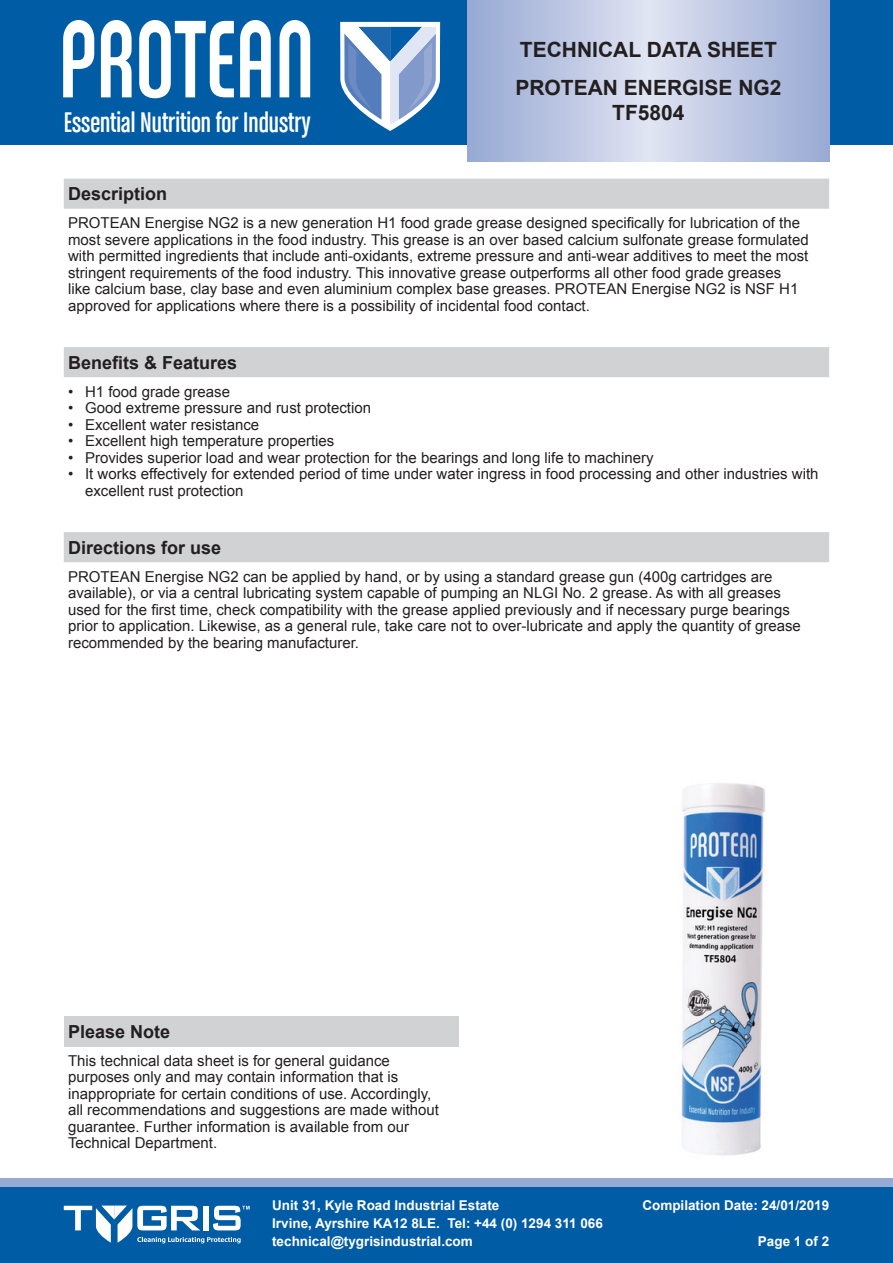
<style>
.page{position:relative;width:893px;height:1263px;background:#fff}
.page>*{position:absolute;margin:0;border:0;box-sizing:border-box;transform-origin:0 0}
.t1{font:30px "Chalet Comprime Cologne Sixty";color:#fff}
.t2{font:700 21px/38px "Arial";color:#231f20}
.t3{font:700 18px "Arial";color:#231f20}
.t4{font:15px/16.5px "Arial";color:#231f20}
.t5{font:700 13.5px/18px "Arial";color:#fff}
</style>
<div class="page">
<img style="left:681px;top:783px;width:85px;height:373px">
<div style="left:0;top:0;width:893px;height:145px;background:#015ca6"></div>
<div style="left:0;top:1186px;width:893px;height:77px;background:#015ca6"></div>
<div style="left:0;top:1178px;width:893px;height:8px;background:#97aad4"></div>
<svg style="left:468px;top:0;width:361px;height:162px"></svg>
<svg style="left:63px;top:20px;width:248px;height:79px"></svg>
<svg style="left:340px;top:22px;width:100px;height:109px"></svg>
<svg style="left:64px;top:1205px;width:186px;height:38px"></svg>
<svg style="left:64px;top:179px;width:765px;height:383px"></svg>
<div style="left:64px;top:1016px;width:394px;height:30px;background:#d1d2d4"></div>
<h1 class="t1" style="left:64px;top:105px;width:248px">Essential Nutrition for Industry</h1>
<h2 class="t2" style="left:515px;top:31px;width:268px">TECHNICAL DATA SHEET<br>PROTEAN ENERGISE NG2</h2>
<h2 class="t2" style="left:612px;top:94px;width:74px">TF5804</h2>
<p class="t3" style="left:68px;top:182px;width:101px">Description</p>
<p class="t4" style="left:68px;top:215px;width:742px">PROTEAN Energise NG2 is a new generation H1 food grade grease designed specifically for lubrication of the most severe applications in the food industry. This grease is an over based calcium sulfonate grease formulated with permitted ingredients that include anti-oxidants, extreme pressure and anti-wear additives to meet the most stringent requirements of the food industry. This innovative grease outperforms all other food grade greases<br>like calcium base, clay base and even aluminium complex base greases. PROTEAN Energise NG2 is NSF H1 approved for applications where there is a possibility of incidental food contact.</p>
<p class="t3" style="left:68px;top:350px;width:171px">Benefits &amp; Features</p>
<p class="t4" style="left:68px;top:383px;width:164px">• H1 food grade grease</p>
<p class="t4" style="left:68px;top:400px;width:304px">• Good extreme pressure and rust protection</p>
<p class="t4" style="left:68px;top:416px;width:193px">• Excellent water resistance</p>
<p class="t4" style="left:68px;top:433px;width:268px">• Excellent high temperature properties</p>
<p class="t4" style="left:68px;top:449px;width:587px">• Provides superior load and wear protection for the bearings and long life to machinery</p>
<p class="t4" style="left:85px;top:466px;width:735px;text-indent:-17px">• It works effectively for extended period of time under water ingress in food processing and other industries with excellent rust protection</p>
<p class="t3" style="left:68px;top:535px;width:155px">Directions for use</p>
<p class="t4" style="left:68px;top:568px;width:734px">PROTEAN Energise NG2 can be applied by hand, or by using a standard grease gun (400g cartridges are available), or via a central lubricating system capable of pumping an NLGI No. 2 grease. As with all greases used for the first time, check compatibility with the grease applied previously and if necessary purge bearings prior to application. Likewise, as a general rule, take care not to over-lubricate and apply the quantity of grease recommended by the bearing manufacturer.</p>
<p class="t3" style="left:68px;top:1020px;width:104px">Please Note</p>
<p class="t4" style="left:68px;top:1052px;width:372px">This technical data sheet is for general guidance purposes only and may contain information that is inappropriate for certain conditions of use. Accordingly, all recommendations and suggestions are made without guarantee. Further information is available from our Technical Department.</p>
<p class="t5" style="left:272px;top:1197px;width:332px">Unit 31, Kyle Road Industrial Estate<br>Irvine, Ayrshire KA12 8LE. Tel: +44 (0) 1294 311 066 technical@tygrisindustrial.com</p>
<p class="t5" style="left:642px;top:1197px;width:188px">Compilation Date: 24/01/2019</p>
<p class="t5" style="left:758px;top:1233px;width:73px">Page 1 of 2</p>
</div>
